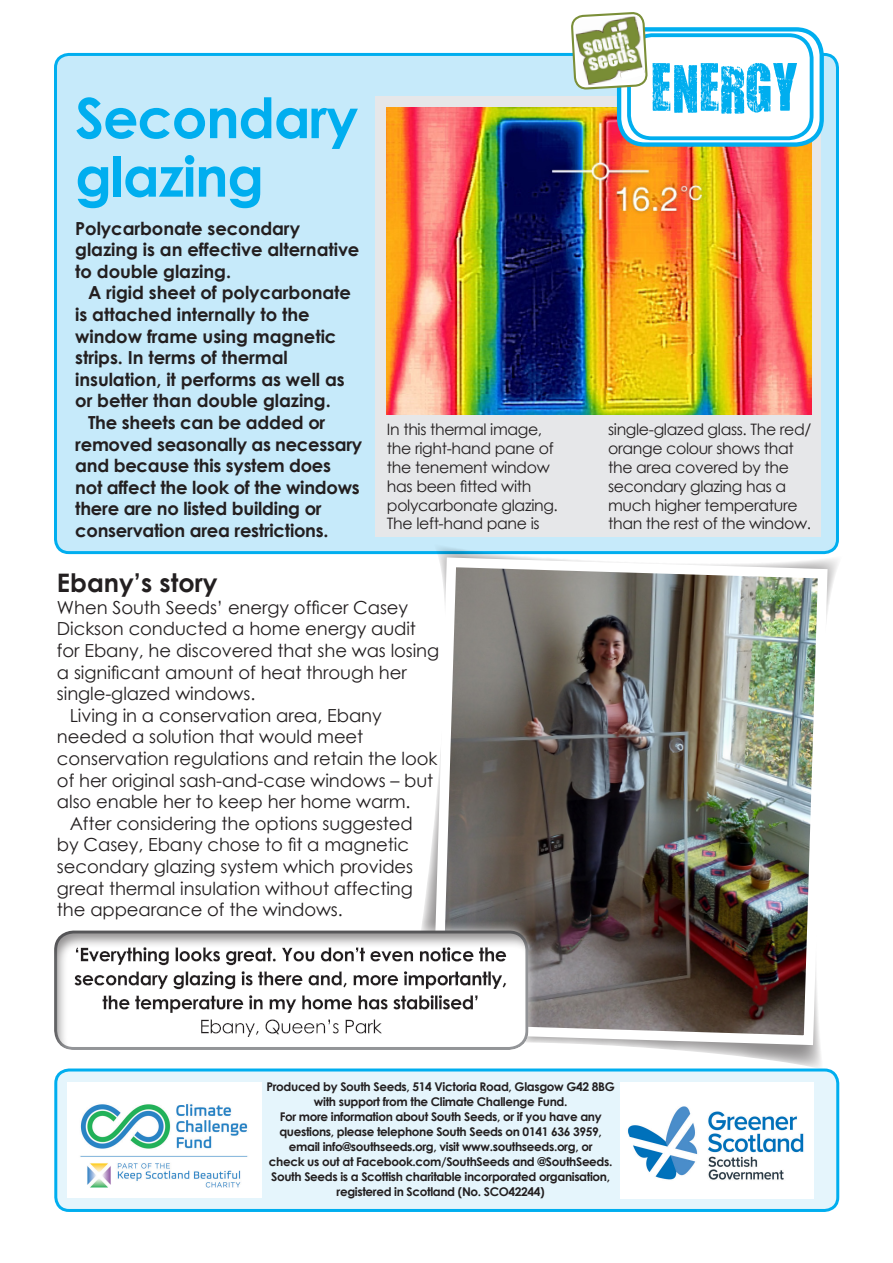
<style>
.page{position:relative;width:893px;height:1263px;background:#fff}
.page>*{position:absolute;margin:0;border:0;box-sizing:border-box;transform-origin:0 0}
.t1{font:700 55.5px/58.5px "Century Gothic";letter-spacing:-.02em;color:#00aeef}
.t2{font:55.5px "You Are Loved";color:#00aeef}
.t3{font:700 25.5px "Century Gothic";color:#231f20}
.t4{font:18px/21.6px "Century Gothic";letter-spacing:-.005em;color:#231f20}
.t5{font:700 18px/21.6px "Century Gothic";letter-spacing:-.005em;color:#231f20}
.t6{font:15.75px/18.9px "Century Gothic";letter-spacing:-.025em;color:#231f20}
.t7{font:700 12px/15px "Century Gothic";letter-spacing:-.03em;color:#231f20;text-align:center}
</style>
<div class="page">
<div style="left:56px;top:54px;width:781px;height:499px;background:#c6eafa;border-radius:13px"></div>
<div style="left:375px;top:97px;width:445px;height:440px;background:#e6e7e9"></div>
<img style="left:387px;top:108px;width:424px;height:307px">
<svg style="left:619px;top:29px;width:203px;height:116px"></svg>
<div style="left:617px;top:27px;width:207px;height:120px;border:4px solid #00aeef;border-radius:26px"></div>
<div style="left:629px;top:35px;width:183px;height:103px;background:#fff;border-radius:23px"></div>
<div style="left:627px;top:33px;width:186px;height:107px;border:4px solid #00aeef;border-radius:23px"></div>
<img style="left:571px;top:12px;width:76px;height:140px">
<svg style="left:400px;top:539px;width:439px;height:529px"></svg>
<img style="left:427px;top:553px;width:405px;height:497px">
<div style="left:44px;top:921px;width:494px;height:138px;background:#fff;opacity:.75"></div>
<div style="left:53px;top:929px;width:478px;height:121px;background:#231f20;opacity:.5"></div>
<div style="left:56px;top:1070px;width:782px;height:140px;background:#e5f5fc;border-radius:13px"></div>
<div style="left:54px;top:1068px;width:785px;height:144px;border:3px solid #00aeef;border-radius:13px"></div>
<img style="left:67px;top:1082px;width:194px;height:115px">
<img style="left:620px;top:1082px;width:194px;height:116px">
<p class="t1" style="left:75px;top:86px;width:285px">Secondary glazing</p>
<p class="t5" style="left:75px;top:216px;width:286px">Polycarbonate secondary glazing is an effective alternative to double glazing.</p>
<p class="t5" style="left:75px;top:281px;width:277px;text-indent:13px">A rigid sheet of polycarbonate is attached internally to the window frame using magnetic strips. In terms of thermal insulation, it performs as well as or better than double glazing.</p>
<p class="t5" style="left:75px;top:411px;width:289px;text-indent:13px">The sheets can be added or removed seasonally as necessary and because this system does not affect the look of the windows there are no listed building or conservation area restrictions.</p>
<p class="t2" style="left:651px;top:50px;width:148px">ENERGY</p>
<p class="t6" style="left:387px;top:420px;width:173px">In this thermal image, the right-hand pane of the tenement window has been fitted with polycarbonate glazing.<br>The left-hand pane is</p>
<p class="t6" style="left:608px;top:420px;width:205px">single-glazed glass. The red/ orange colour shows that the area covered by the secondary glazing has a much higher temperature than the rest of the window.</p>
<p class="t3" style="left:57px;top:563px;width:162px">Ebany’s story</p>
<p class="t4" style="left:57px;top:596px;width:384px">When South Seeds’ energy officer Casey Dickson conducted a home energy audit for Ebany, he discovered that she was losing a significant amount of heat through her single-glazed windows.</p>
<p class="t4" style="left:57px;top:704px;width:382px;text-indent:13px">Living in a conservation area, Ebany needed a solution that would meet conservation regulations and retain the look of her original sash-and-case windows – but also enable her to keep her home warm.</p>
<p class="t4" style="left:57px;top:812px;width:358px;text-indent:13px">After considering the options suggested by Casey, Ebany chose to fit a magnetic secondary glazing system which provides great thermal insulation without affecting the appearance of the windows.</p>
<p class="t7" style="left:266px;top:1079px;width:350px">Produced by South Seeds, 514 Victoria Road, Glasgow G42 8BG with support from the Climate Challenge Fund.<br>For more information about South Seeds, or if you have any questions, please telephone South Seeds on 0141 636 3959, email info@southseeds.org, visit www.southseeds.org, or<br>check us out at Facebook.com/SouthSeeds and @SouthSeeds.<br>South Seeds is a Scottish charitable incorporated organisation, registered in Scotland (No. SCO42244)</p>
</div>
